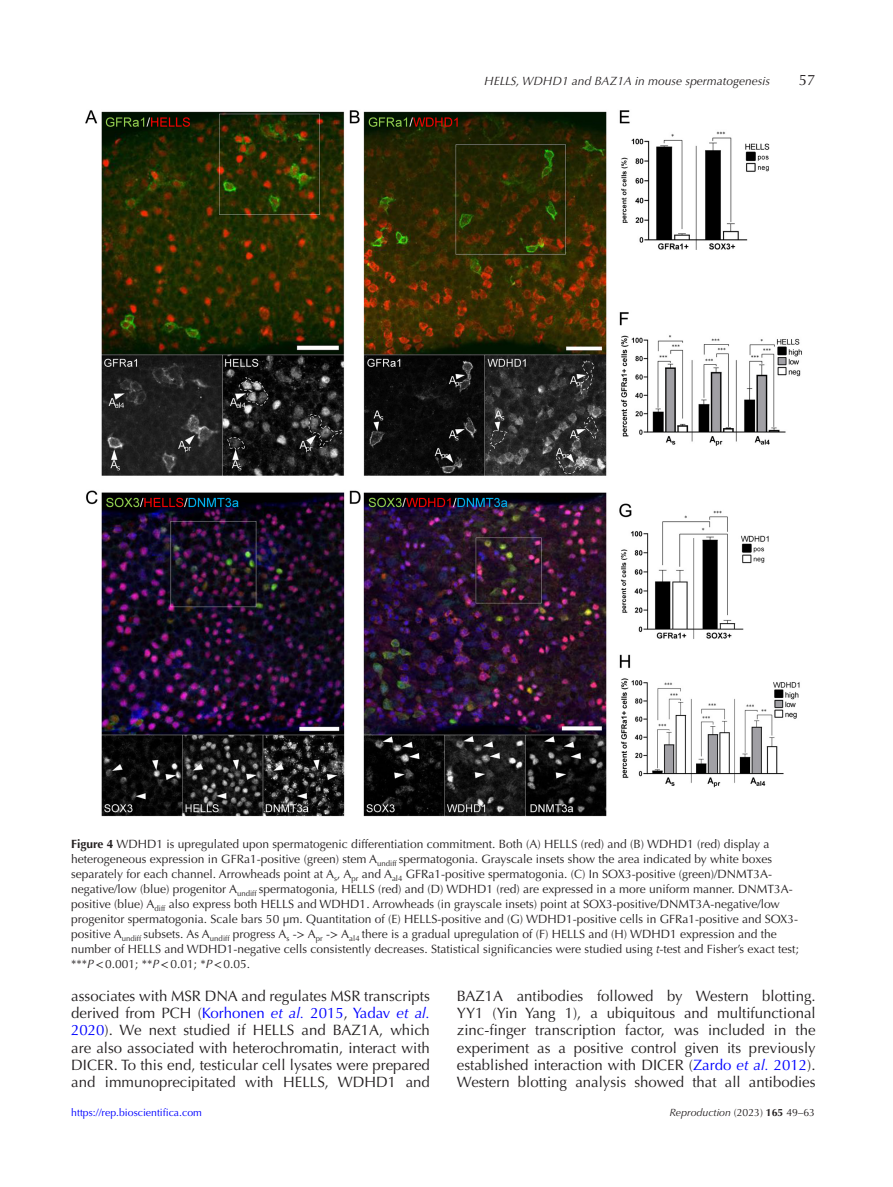
<style>
.page{position:relative;width:893px;height:1187px;background:#fff}
.page>*{position:absolute;margin:0;border:0;box-sizing:border-box;transform-origin:0 0}
.TXT{font:15px/17.2px "Optima LT Std";color:#231f20;text-align:justify}
.FC{font:12px/15px "Optima LT Std";color:#231f20}
.t1{font:italic 12px "Optima LT Std";color:#231f20}
.t2{font:10.5px "Optima LT Std";color:#00f}
.t3{font:italic 10.5px "Optima LT Std";color:#231f20}
.s1{font-weight:700}
.s2{font-family:"STIX General"}
.s3{font-style:italic}
.s4{color:#00f}
.s5{font-style:italic;color:#00f}
.s6{font-style:normal}
.s7{font-weight:700;font-style:normal}
</style>
<div class="page">
<img style="left:85px;top:110px;width:717px;height:706px">
<p class="t1" style="left:484px;top:74px;width:287px">HELLS, WDHD1 and BAZ1A in mouse spermatogenesis</p>
<p class="TXT" style="left:799px;top:71px;width:18px">57</p>
<p class="FC" style="left:71px;top:836px;width:729px"><span class="s1">Figure 4</span> WDHD1 is upregulated upon spermatogenic differentiation commitment. Both (A) HELLS (red) and (B) WDHD1 (red) display a heterogeneous expression in GFRa1-positive (green) stem A<sub>undiff</sub> spermatogonia. Grayscale insets show the area indicated by white boxes separately for each channel. Arrowheads point at A<sub>s</sub>, A<sub>pr</sub> and A<sub>al4</sub> GFRa1-positive spermatogonia. (C) In SOX3-positive (green)/DNMT3A&shy;negative/low (blue) progenitor A<sub>undiff</sub> spermatogonia, HELLS (red) and (D) WDHD1 (red) are expressed in a more uniform manner. DNMT3A&shy;positive (blue) A<sub>diff</sub> also express both HELLS and WDHD1. Arrowheads (in grayscale insets) point at SOX3-positive/DNMT3A-negative/low progenitor spermatogonia. Scale bars 50 µm. Quantitation of (E) HELLS-positive and (G) WDHD1-positive cells in GFRa1-positive and SOX3- positive A<sub>undiff</sub> subsets. As A<sub>undiff</sub> progress A<sub>s</sub> -<span class="s2">&gt;</span> A<sub>pr</sub> -<span class="s2">&gt;</span> A<sub>al4</sub> there is a gradual upregulation of (F) HELLS and (H) WDHD1 expression and the number of HELLS and WDHD1-negative cells consistently decreases. Statistical significancies were studied using <span class="s3">t</span>-test and Fisher’s exact test; ***<span class="s3">P</span><span class="s2">&lt;</span>0.001; **<span class="s3">P</span><span class="s2">&lt;</span>0.01; *<span class="s3">P</span><span class="s2">&lt;</span>0.05.</p>
<p class="TXT" style="left:71px;top:987px;width:360px">associates with MSR DNA and regulates MSR transcripts derived from PCH (<span class="s4">Korhonen</span> <span class="s5">et al.</span> <span class="s4">2015</span>, <span class="s4">Yadav</span> <span class="s5">et al.<br></span><span class="s4">2020</span>). We next studied if HELLS and BAZ1A, which are also associated with heterochromatin, interact with DICER. To this end, testicular cell lysates were prepared and immunoprecipitated with HELLS, WDHD1 and</p>
<p class="TXT" style="left:457px;top:987px;width:360px">BAZ1A antibodies followed by Western blotting.<br>YY1 (Yin Yang 1), a ubiquitous and multifunctional zinc-finger transcription factor, was included in the experiment as a positive control given its previously established interaction with DICER (<span class="s4">Zardo</span> <span class="s5">et al.</span> <span class="s4">2012</span>).<br>Western blotting analysis showed that all antibodies</p>
<p class="t2" style="left:71px;top:1105px;width:132px">https://rep.bioscientifica.com</p>
<p class="t3" style="left:669px;top:1105px;width:147px">Reproduction <span class="s6">(2023)</span> <span class="s7">165</span> <span class="s6">49–63</span></p>
</div>
